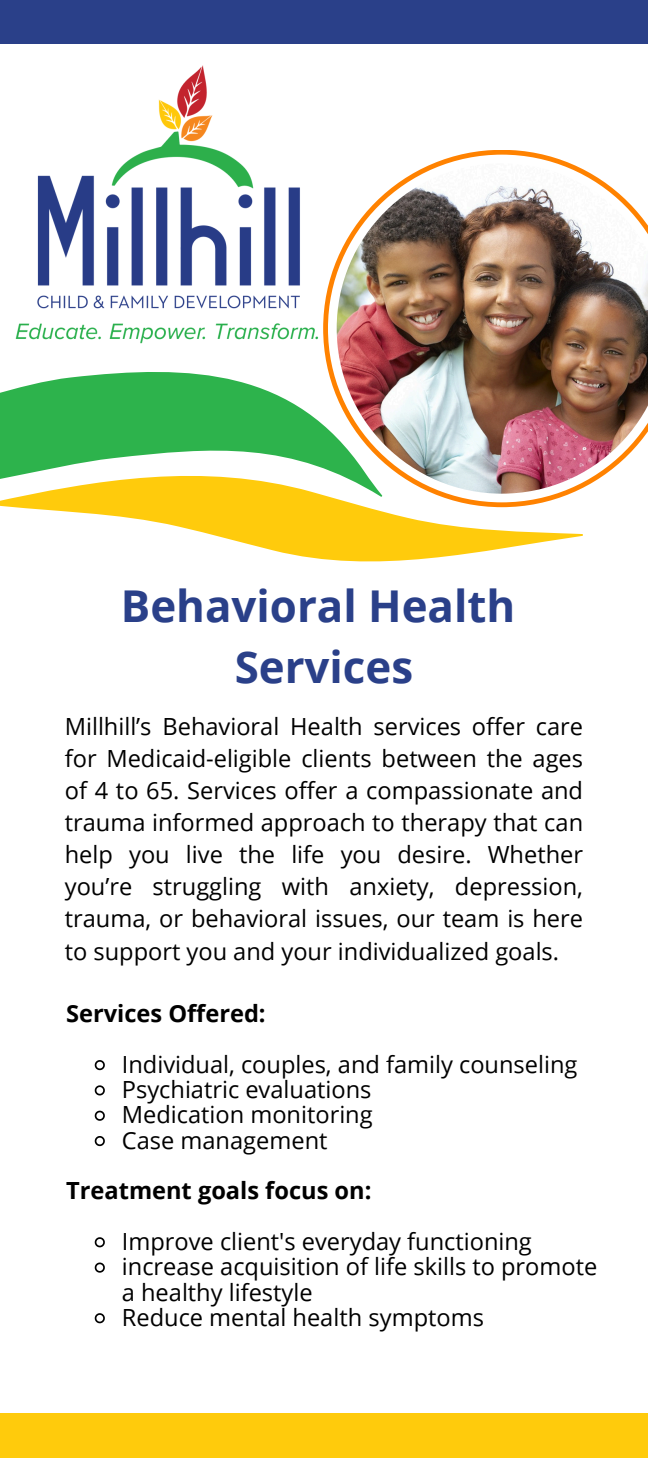
<style>
.page{position:relative;width:648px;height:1458px;background:#fff}
.page>*{position:absolute;margin:0;border:0;box-sizing:border-box;transform-origin:0 0}
.t1{font:700 43.88px/60.8px "Open Sans";color:#2a4089;text-align:center}
.t2{font:23.62px/31.9px "Open Sans";color:#000;text-align:justify}
.t3{font:700 23.62px "Open Sans";color:#000}
</style>
<div class="page">
<svg style="left:0;top:372px;width:323px;height:68px;fill:#2db34c"></svg>
<svg style="left:0;top:440px;width:583px;height:122px"></svg>
<svg style="left:323px;top:150px;width:260px;height:357px"></svg>
<svg style="left:328px;top:155px;width:255px;height:347px"></svg>
<img style="left:337px;top:163px;width:311px;height:331px">
<div style="left:0;top:1413px;width:648px;height:45px;background:#ffcb0c"></div>
<div style="left:0;top:0;width:648px;height:44px;background:#2a4089"></div>
<img style="left:15px;top:65px;width:309px;height:287px">
<svg style="left:94px;top:1060px;width:11px;height:11px"></svg>
<svg style="left:94px;top:1085px;width:11px;height:11px"></svg>
<svg style="left:94px;top:1110px;width:11px;height:11px"></svg>
<svg style="left:94px;top:1136px;width:11px;height:11px"></svg>
<svg style="left:94px;top:1237px;width:11px;height:11px"></svg>
<svg style="left:94px;top:1262px;width:11px;height:11px"></svg>
<svg style="left:94px;top:1313px;width:11px;height:11px"></svg>
<p class="t1" style="left:121px;top:574px;width:396px">Behavioral Health<br>Services</p>
<h1 class="t2" style="left:65px;top:710px;width:520px">Millhill’s Behavioral Health services offer care for Medicaid-eligible clients between the ages of 4 to 65. Services offer a compassionate and trauma informed approach to therapy that can help you live the life you desire. Whether you’re struggling with anxiety, depression, trauma, or behavioral issues, our team is here to support you and your individualized goals.</h1>
<p class="t3" style="left:66px;top:997px;width:201px">Services Offered:</p>
<h2 class="t2" style="left:122px;top:1048px;width:457px">Individual, couples, and family counseling</h2>
<p class="t2" style="left:122px;top:1073px;width:251px">Psychiatric evaluations</p>
<p class="t2" style="left:122px;top:1098px;width:252px">Medication monitoring</p>
<p class="t2" style="left:122px;top:1124px;width:207px">Case management</p>
<p class="t3" style="left:66px;top:1174px;width:307px">Treatment goals focus on:</p>
<h2 class="t2" style="left:122px;top:1225px;width:411px">Improve client's everyday functioning</h2>
<p class="t2" style="left:122px;top:1253px;width:477px;line-height:25.2px">increase acquisition of life skills to promote a healthy lifestyle</p>
<p class="t2" style="left:122px;top:1301px;width:364px">Reduce mental health symptoms</p>
</div>
